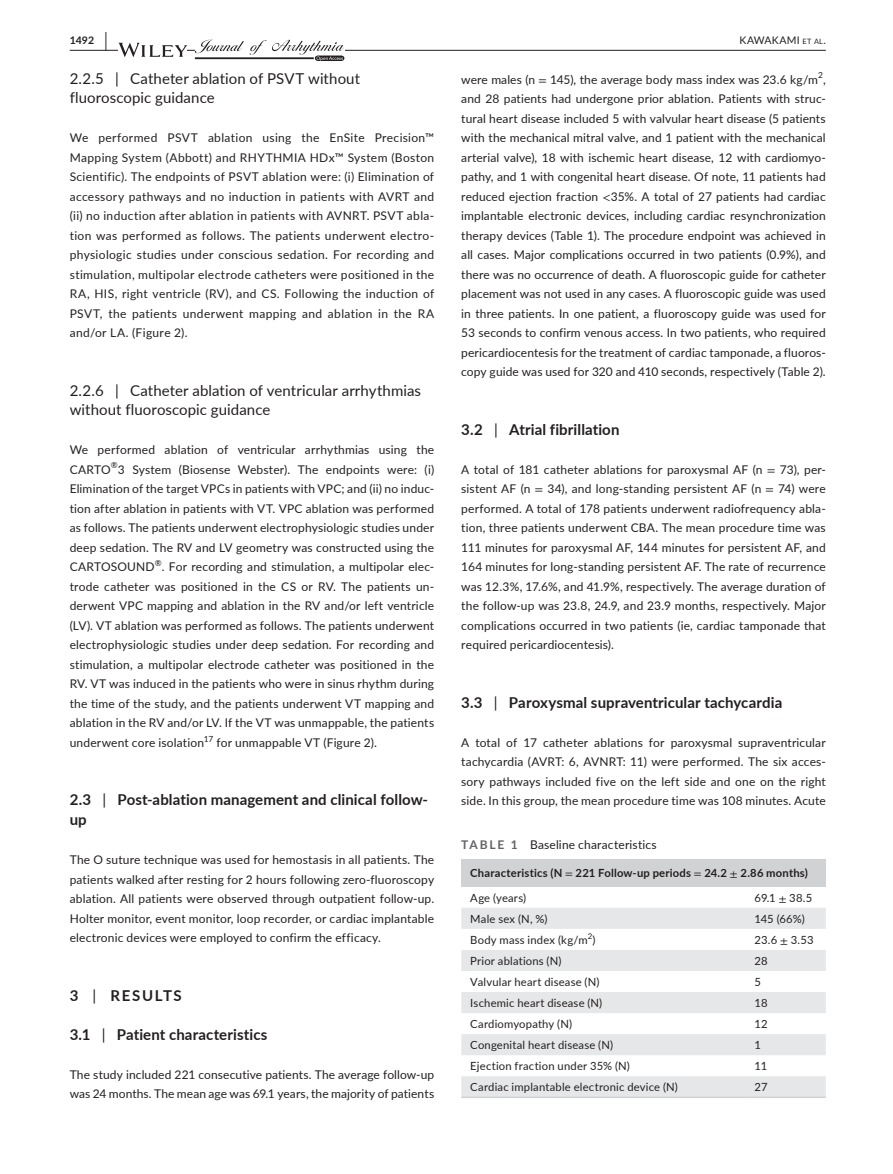
<style>
.page{position:relative;width:893px;height:1174px;background:#fff}
.page>*{position:absolute;margin:0;border:0;box-sizing:border-box;transform-origin:0 0}
.t1{font:700 15px/19.5px "Lato";letter-spacing:.005em;color:#231f20}
.t2{font:15px/19.5px "Lato";letter-spacing:.005em;color:#231f20}
.t3{font:700 15px "Lato";letter-spacing:.105em;color:#231f20}
.t4{font:12px/19.5px "Lato";letter-spacing:.015em;color:#231f20;text-align:justify}
.t5{font:11.25px "Lato";letter-spacing:.015em;color:#231f20}
.t6{font:700 11.25px/24.3px "Lato";letter-spacing:.02em;color:#231f20}
.t7{font:10.5px "Lato";letter-spacing:.025em;color:#231f20}
.t8{font:700 10.5px "Lato";color:#231f20}
.t9{font:8.4px "Lato";color:#231f20}
.t10{font:7.8px "Lato";color:#231f20}
.s1{font-size:19.5px}
.s2{font-size:7.35px}
.s3{font-family:"STIX"}
.s4{font-weight:400}
.s5{font-weight:700;color:#636366}
.s6{font-family:"STIX";font-weight:400}
</style>
<div class="page">
<hr style="left:70px;top:50px;width:756px;height:1px;background:#231f20">
<svg style="left:118px;top:43px;width:69px;height:14px"></svg>
<svg style="left:195px;top:40px;width:149px;height:21px"></svg>
<div style="left:461px;top:859px;width:365px;height:27px;background:#d1d2d4"></div>
<svg style="left:461px;top:908px;width:365px;height:188px;fill:#e6e7e9"></svg>
<hr style="left:461px;top:1096px;width:285px;height:2px;background:#d1d2d4">
<hr style="left:746px;top:1096px;width:80px;height:2px;background:#d1d2d4">
<p class="t8" style="left:70px;top:33px;width:39px">1492 <span class="s1">|</span></p>
<p class="t7" style="left:739px;top:33px;width:88px">KAWAKAMI <span class="s2">et al</span>.</p>
<p class="t2" style="left:70px;top:68px;width:292px">2.2.5 | Catheter ablation of PSVT without fluoroscopic guidance</p>
<p class="t4" style="left:70px;top:128px;width:366px">We performed PSVT ablation using the EnSite Precision™ Mapping System (Abbott) and RHYTHMIA HDx™ System (Boston Scientific). The endpoints of PSVT ablation were: (i) Elimination of accessory pathways and no induction in patients with AVRT and (ii) no induction after ablation in patients with AVNRT. PSVT abla&shy;tion was performed as follows. The patients underwent electro&shy;physiologic studies under conscious sedation. For recording and stimulation, multipolar electrode catheters were positioned in the RA, HIS, right ventricle (RV), and CS. Following the induction of PSVT, the patients underwent mapping and ablation in the RA and/or LA. (Figure 2).</p>
<p class="t9" style="left:818px;top:69px;width:6px">2</p>
<p class="t4" style="left:461px;top:89px;width:366px">and 28 patients had undergone prior ablation. Patients with struc&shy;tural heart disease included 5 with valvular heart disease (5 patients with the mechanical mitral valve, and 1 patient with the mechanical arterial valve), 18 with ischemic heart disease, 12 with cardiomyo&shy;pathy, and 1 with congenital heart disease. Of note, 11 patients had reduced ejection fraction <span class="s3">&lt;</span>35%. A total of 27 patients had cardiac implantable electronic devices, including cardiac resynchronization therapy devices (Table 1). The procedure endpoint was achieved in all cases. Major complications occurred in two patients (0.9%), and there was no occurrence of death. A fluoroscopic guide for catheter placement was not used in any cases. A fluoroscopic guide was used in three patients. In one patient, a fluoroscopy guide was used for 53 seconds to confirm venous access. In two patients, who required pericardiocentesis for the treatment of cardiac tamponade, a fluoros&shy;copy guide was used for 320 and 410 seconds, respectively (Table 2).</p>
<p class="t4" style="left:461px;top:69px;width:366px">were males (n <span class="s3">=</span> 145), the average body mass index was 23.6 kg/m ,</p>
<p class="t2" style="left:70px;top:380px;width:353px">2.2.6 | Catheter ablation of ventricular arrhythmias without fluoroscopic guidance</p>
<p class="t4" style="left:70px;top:440px;width:366px">We performed ablation of ventricular arrhythmias using the<br>CARTO</p>
<p class="t9" style="left:111px;top:459px;width:8px">®</p>
<p class="t4" style="left:70px;top:459px;width:366px;text-indent:48px">3 System (Biosense Webster). The endpoints were: (i)<br>Elimination of the target VPCs in patients with VPC; and (ii) no induc&shy;tion after ablation in patients with VT. VPC ablation was performed as follows. The patients underwent electrophysiologic studies under deep sedation. The RV and LV geometry was constructed using the CARTOSOUND</p>
<p class="t9" style="left:155px;top:557px;width:8px">®</p>
<p class="t4" style="left:70px;top:557px;width:366px;text-indent:92px">. For recording and stimulation, a multipolar elec&shy;trode catheter was positioned in the CS or RV. The patients un&shy;derwent VPC mapping and ablation in the RV and/or left ventricle (LV). VT ablation was performed as follows. The patients underwent electrophysiologic studies under deep sedation. For recording and stimulation, a multipolar electrode catheter was positioned in the RV. VT was induced in the patients who were in sinus rhythm during the time of the study, and the patients underwent VT mapping and ablation in the RV and/or LV. If the VT was unmappable, the patients underwent core isolation</p>
<p class="t9" style="left:204px;top:732px;width:11px">17</p>
<p class="t4" style="left:217px;top:732px;width:162px">for unmappable VT (Figure 2).</p>
<p class="t1" style="left:70px;top:789px;width:360px">2.3 <span class="s4">|</span> Post-ablation management and clinical follow&shy;up</p>
<p class="t4" style="left:70px;top:849px;width:366px">The O suture technique was used for hemostasis in all patients. The patients walked after resting for 2 hours following zero-fluoroscopy ablation. All patients were observed through outpatient follow-up.<br>Holter monitor, event monitor, loop recorder, or cardiac implantable electronic devices were employed to confirm the efficacy.</p>
<p class="t3" style="left:70px;top:984px;width:114px">3 <span class="s4">|</span> RESULTS</p>
<p class="t1" style="left:70px;top:1023px;width:199px">3.1 <span class="s4">|</span> Patient characteristics</p>
<p class="t4" style="left:70px;top:1064px;width:366px">The study included 221 consecutive patients. The average follow-up was 24 months. The mean age was 69.1 years, the majority of patients</p>
<p class="t1" style="left:461px;top:419px;width:160px">3.2 <span class="s4">|</span> Atrial fibrillation</p>
<p class="t4" style="left:461px;top:459px;width:366px">A total of 181 catheter ablations for paroxysmal AF (n <span class="s3">=</span> 73), per&shy;sistent AF (n <span class="s3">=</span> 34), and long-standing persistent AF (n <span class="s3">=</span> 74) were performed. A total of 178 patients underwent radiofrequency abla&shy;tion, three patients underwent CBA. The mean procedure time was 111 minutes for paroxysmal AF, 144 minutes for persistent AF, and 164 minutes for long-standing persistent AF. The rate of recurrence was 12.3%, 17.6%, and 41.9%, respectively. The average duration of the follow-up was 23.8, 24.9, and 23.9 months, respectively. Major complications occurred in two patients (ie, cardiac tamponade that required pericardiocentesis).</p>
<p class="t1" style="left:461px;top:692px;width:322px">3.3 <span class="s4">|</span> Paroxysmal supraventricular tachycardia</p>
<p class="t4" style="left:461px;top:732px;width:366px">A total of 17 catheter ablations for paroxysmal supraventricular tachycardia (AVRT: 6, AVNRT: 11) were performed. The six acces&shy;sory pathways included five on the left side and one on the right side. In this group, the mean procedure time was 108 minutes. Acute</p>
<p class="t4" style="left:461px;top:834px;width:197px"><span class="s5">TABLE 1</span> Baseline characteristics</p>
<p class="t6" style="left:470px;top:860px;width:339px">Characteristics (N <span class="s6">=</span> 221 Follow-up periods <span class="s6">=</span> 24.2 <span class="s6">±</span> 2.86 months)<br><span class="s4">Age (years)</span></p>
<p class="t5" style="left:755px;top:889px;width:59px">69.1 <span class="s3">±</span> 38.5</p>
<p class="t5" style="left:470px;top:910px;width:79px">Male sex (N, %)</p>
<p class="t5" style="left:755px;top:910px;width:52px">145 (66%)</p>
<p class="t5" style="left:470px;top:931px;width:127px">Body mass index (kg/m )</p>
<p class="t10" style="left:588px;top:930px;width:6px">2</p>
<p class="t5" style="left:755px;top:931px;width:61px">23.6 <span class="s3">±</span> 3.53</p>
<p class="t5" style="left:470px;top:952px;width:93px">Prior ablations (N)</p>
<p class="t5" style="left:755px;top:952px;width:15px">28</p>
<p class="t5" style="left:470px;top:974px;width:131px">Valvular heart disease (N)</p>
<p class="t5" style="left:755px;top:974px;width:8px">5</p>
<p class="t5" style="left:470px;top:995px;width:133px">Ischemic heart disease (N)</p>
<p class="t5" style="left:755px;top:995px;width:14px">18</p>
<p class="t5" style="left:470px;top:1016px;width:103px">Cardiomyopathy (N)</p>
<p class="t5" style="left:755px;top:1016px;width:15px">12</p>
<p class="t5" style="left:470px;top:1037px;width:144px">Congenital heart disease (N)</p>
<p class="t5" style="left:755px;top:1037px;width:8px">1</p>
<p class="t5" style="left:470px;top:1058px;width:161px">Ejection fraction under 35% (N)</p>
<p class="t5" style="left:755px;top:1058px;width:14px">11</p>
<p class="t5" style="left:470px;top:1079px;width:209px">Cardiac implantable electronic device (N)</p>
<p class="t5" style="left:755px;top:1079px;width:14px">27</p>
</div>
